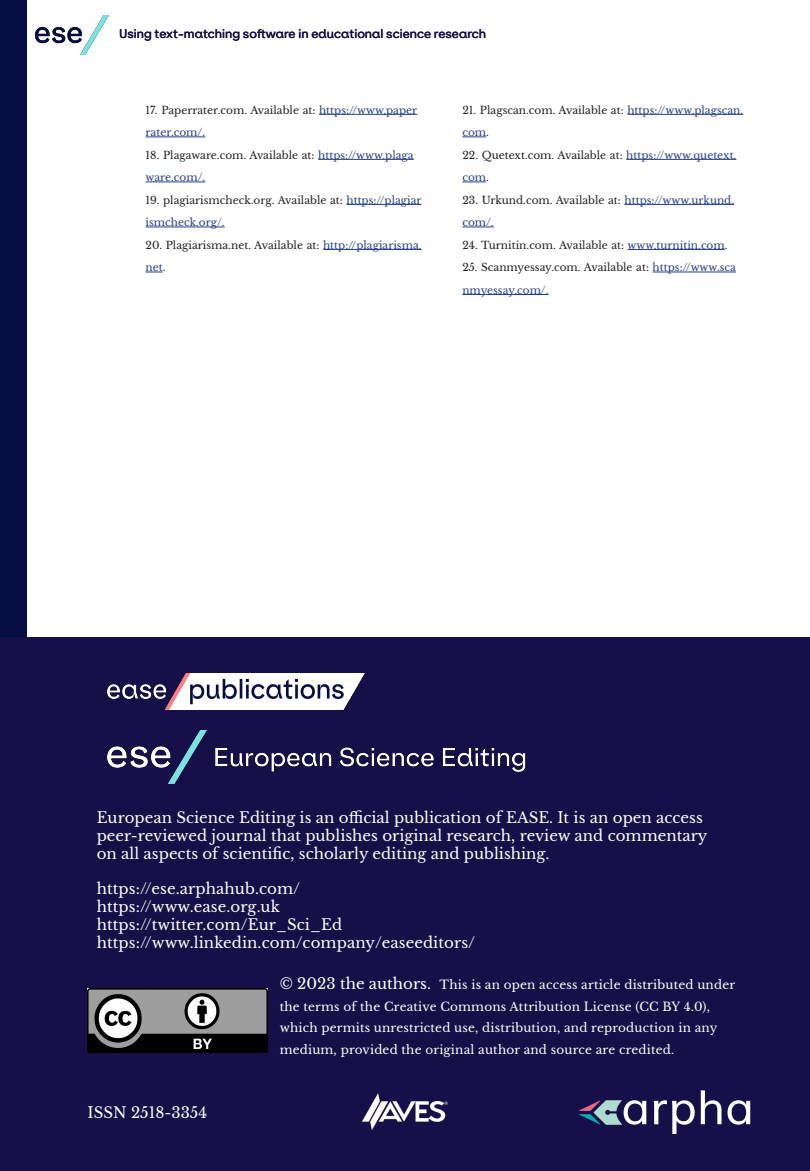
<style>
.page{position:relative;width:810px;height:1171px;background:#fff}
.page>*{position:absolute;margin:0;border:0;box-sizing:border-box;transform-origin:0 0}
.t1{font:15px/18px "Libre Baskerville";color:#fff}
.t2{font:12px/21.8px "Libre Baskerville";letter-spacing:.015em;color:#fff}
.t3{font:500 12px "ES Klarheit Kurrent";color:#160f48}
.t4{font:10.5px/22.5px "Libre Baskerville";color:#231f20}
.s1{color:#253f8e}
.s2{font-size:15px}
</style>
<div class="page">
<img style="left:35px;top:15px;width:73px;height:39px">
<div style="left:0;top:0;width:26px;height:1170px;background:#050d42"></div>
<div style="left:0;top:637px;width:810px;height:533px;background:#160f48"></div>
<img style="left:108px;top:673px;width:256px;height:35px">
<img style="left:108px;top:730px;width:418px;height:54px">
<img style="left:88px;top:988px;width:180px;height:63px">
<svg style="left:578px;top:1100px;width:68px;height:24px"></svg>
<svg style="left:654px;top:1100px;width:41px;height:33px"></svg>
<svg style="left:701px;top:1090px;width:21px;height:33px"></svg>
<svg style="left:728px;top:1100px;width:22px;height:24px"></svg>
<img style="left:362px;top:1093px;width:86px;height:37px">
<hr style="left:319px;top:114px;width:98px;height:1px;background:#253f8e">
<hr style="left:146px;top:136px;width:59px;height:1px;background:#253f8e">
<hr style="left:318px;top:159px;width:96px;height:1px;background:#253f8e">
<hr style="left:146px;top:181px;width:59px;height:1px;background:#253f8e">
<hr style="left:346px;top:204px;width:76px;height:1px;background:#253f8e">
<hr style="left:146px;top:226px;width:79px;height:1px;background:#253f8e">
<hr style="left:323px;top:249px;width:99px;height:1px;background:#253f8e">
<svg style="left:146px;top:271px;width:17px;height:1px"></svg>
<hr style="left:627px;top:114px;width:116px;height:1px;background:#253f8e">
<svg style="left:462px;top:136px;width:24px;height:1px"></svg>
<hr style="left:626px;top:159px;width:110px;height:1px;background:#253f8e">
<svg style="left:462px;top:181px;width:24px;height:1px"></svg>
<hr style="left:625px;top:204px;width:109px;height:1px;background:#253f8e">
<hr style="left:462px;top:226px;width:32px;height:1px;background:#253f8e">
<hr style="left:628px;top:249px;width:97px;height:1px;background:#253f8e">
<hr style="left:653px;top:271px;width:83px;height:1px;background:#253f8e">
<hr style="left:462px;top:294px;width:87px;height:1px;background:#253f8e">
<p class="t3" style="left:119px;top:24px;width:369px">Using text-matching software in educational science research</p>
<p class="t4" style="left:146px;top:98px;width:273px">17. Paperrater.com. Available at: <span class="s1">https://www.paper rater.com/.</span></p>
<p class="t4" style="left:146px;top:143px;width:270px">18. Plagaware.com. Available at: <span class="s1">https://www.plaga ware.com/.</span></p>
<p class="t4" style="left:146px;top:188px;width:277px">19. plagiarismcheck.org. Available at: <span class="s1">https://plagiar ismcheck.org/.</span></p>
<p class="t4" style="left:146px;top:233px;width:277px">20. Plagiarisma.net. Available at: <span class="s1">http://plagiarisma. net</span>.</p>
<p class="t4" style="left:462px;top:98px;width:282px">21. Plagscan.com. Available at: <span class="s1">https://www.plagscan. com</span>.</p>
<p class="t4" style="left:462px;top:143px;width:276px">22. Quetext.com. Available at: <span class="s1">https://www.quetext. com</span>.</p>
<p class="t4" style="left:462px;top:188px;width:273px">23. Urkund.com. Available at: <span class="s1">https://www.urkund. com/.</span></p>
<p class="t4" style="left:462px;top:233px;width:267px">24. Turnitin.com. Available at: <span class="s1">www.turnitin.com</span>.</p>
<p class="t4" style="left:462px;top:256px;width:275px">25. Scanmyessay.com. Available at: <span class="s1">https://www.sca nmyessay.com/.</span></p>
<h1 class="t1" style="left:97px;top:808px;width:612px">European Science Editing is an official publication of EASE. It is an open access peer-reviewed journal that publishes original research, review and commentary on all aspects of scientific, scholarly editing and publishing.</h1>
<h1 class="t1" style="left:97px;top:879px;width:380px">https://ese.arphahub.com/ https://www.ease.org.uk https://twitter.com/Eur_Sci_Ed https://www.linkedin.com/company/easeeditors/</h1>
<p class="t2" style="left:280px;top:973px;width:457px"><span class="s2">© 2023 the authors.</span> This is an open access article distributed under the terms of the Creative Commons Attribution License (CC BY 4.0), which permits unrestricted use, distribution, and reproduction in any medium, provided the original author and source are credited.</p>
<h1 class="t1" style="left:88px;top:1103px;width:121px">ISSN 2518-3354</h1>
</div>
